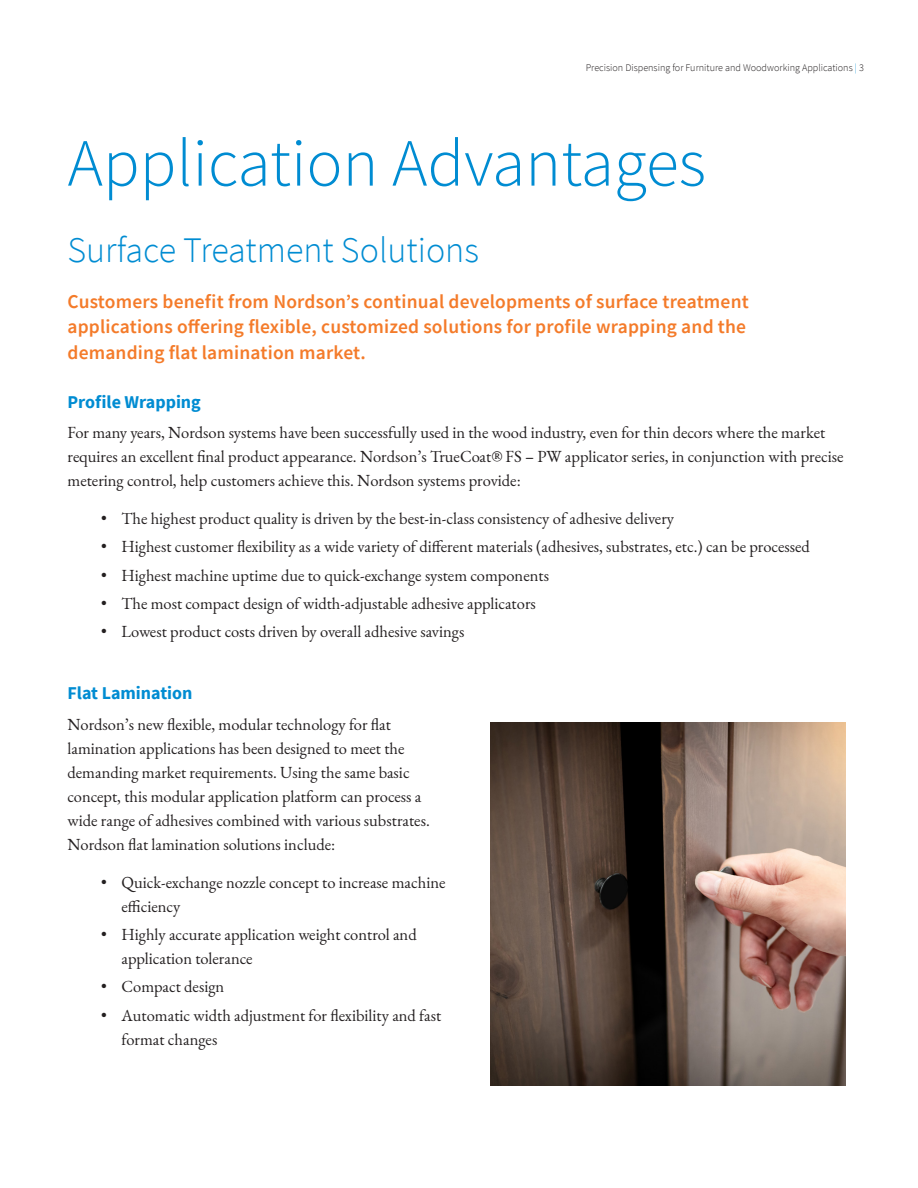
<style>
.page{position:relative;width:918px;height:1188px;background:#fff}
.page>*{position:absolute;margin:0;border:0;box-sizing:border-box;transform-origin:0 0}
.t1{font:300 67.5px "Source Sans Pro";color:#008cd2}
.t2{font:300 36px "Source Sans Pro";color:#008cd2}
.Subhead_4{font:600 19.5px/25.5px "Source Sans Pro";letter-spacing:.01em;color:#f47b2a}
.Subhead_4-2{font:700 18px "Source Sans Pro";color:#008cd2}
.Body{font:16.5px/24px "EB Garamond";color:#231f20}
.t3{font:300 10.2px "Source Sans Pro";color:#231f20}
.s1{color:#008cd2}
</style>
<div class="page">
<img style="left:491px;top:723px;width:355px;height:362px">
<p class="t3" style="left:586px;top:62px;width:280px">Precision Dispensing for Furniture and Woodworking Applications <span class="s1">|</span> 3</p>
<p class="t1" style="left:68px;top:122px;width:640px">Application Advantages</p>
<p class="t2" style="left:68px;top:228px;width:413px">Surface Treatment Solutions</p>
<p class="Subhead_4" style="left:68px;top:288px;width:683px">Customers benefit from Nordson’s continual developments of surface treatment applications offering flexible, customized solutions for profile wrapping and the demanding flat lamination market.</p>
<p class="Subhead_4-2" style="left:68px;top:390px;width:135px">Profile Wrapping</p>
<p class="Body" style="left:68px;top:421px;width:778px">For many years, Nordson systems have been successfully used in the wood industry, even for thin decors where the market requires an excellent final product appearance. Nordson’s TrueCoat® FS – PW applicator series, in conjunction with precise metering control, help customers achieve this. Nordson systems provide:</p>
<p class="Body" style="left:101px;top:506px;width:574px">• The highest product quality is driven by the best-in-class consistency of adhesive delivery</p>
<p class="Body" style="left:101px;top:535px;width:710px">• Highest customer flexibility as a wide variety of different materials (adhesives, substrates, etc.) can be processed</p>
<p class="Body" style="left:101px;top:563px;width:449px">• Highest machine uptime due to quick-exchange system components</p>
<p class="Body" style="left:101px;top:591px;width:436px">• The most compact design of width-adjustable adhesive applicators</p>
<p class="Body" style="left:101px;top:620px;width:365px">• Lowest product costs driven by overall adhesive savings</p>
<p class="Subhead_4-2" style="left:68px;top:681px;width:127px">Flat Lamination</p>
<p class="Body" style="left:68px;top:713px;width:364px">Nordson’s new flexible, modular technology for flat lamination applications has been designed to meet the demanding market requirements. Using the same basic concept, this modular application platform can process a wide range of adhesives combined with various substrates.<br>Nordson flat lamination solutions include:</p>
<p class="Body" style="left:122px;top:870px;width:326px;text-indent:-20px">• Quick-exchange nozzle concept to increase machine efficiency</p>
<p class="Body" style="left:122px;top:922px;width:297px;text-indent:-20px">• Highly accurate application weight control and application tolerance</p>
<p class="Body" style="left:101px;top:975px;width:125px">• Compact design</p>
<p class="Body" style="left:122px;top:1003px;width:321px;text-indent:-20px">• Automatic width adjustment for flexibility and fast format changes</p>
</div>
